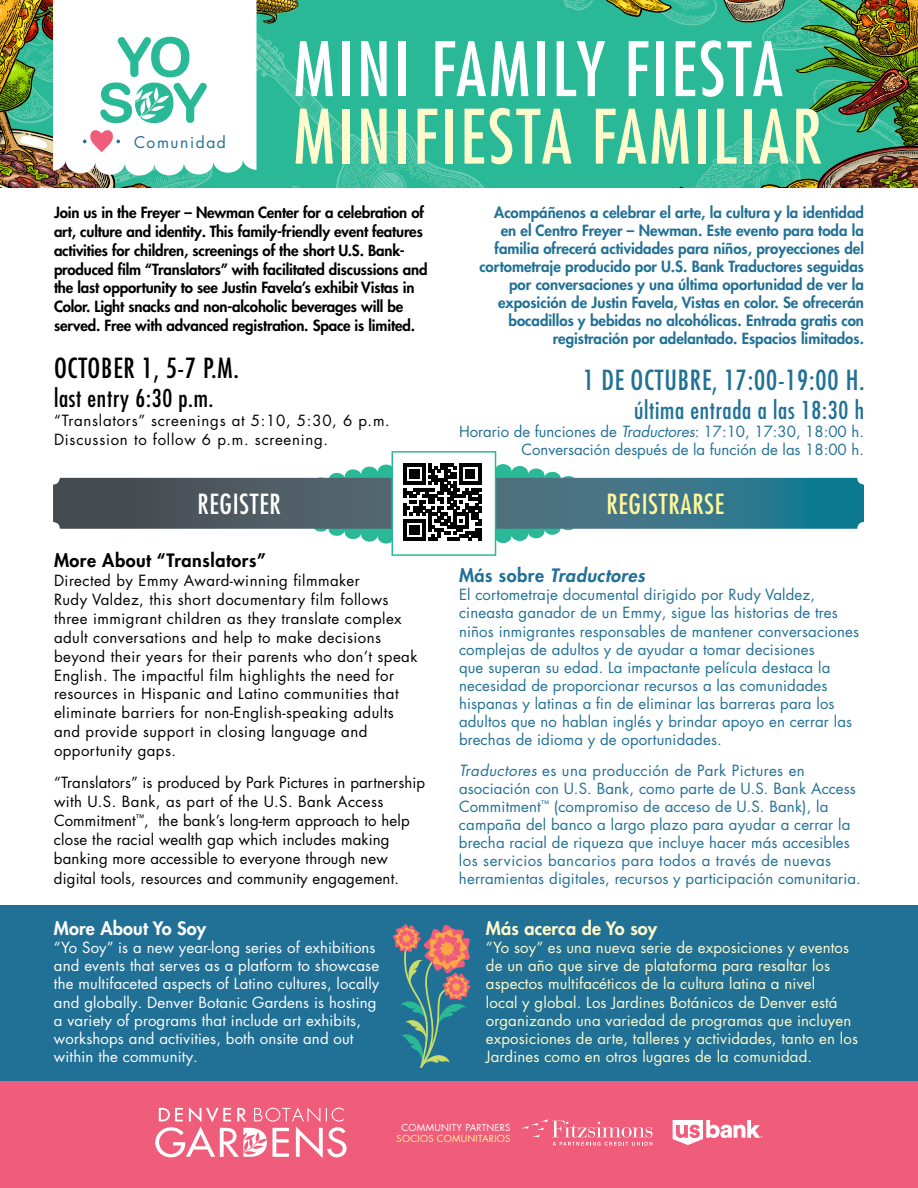
<style>
.page{position:relative;width:918px;height:1188px;background:#fff}
.page>*{position:absolute;margin:0;border:0;box-sizing:border-box;transform-origin:0 0}
.t1{font:500 condensed 72.9px "Futura LT Pro";letter-spacing:.04em;color:#fffbcc}
.t2{font:500 condensed 72.9px "Futura LT Pro";letter-spacing:.04em;color:#fff}
.t3{font:500 condensed 27px "Futura LT Pro";letter-spacing:.03em;color:#217096}
.t4{font:500 condensed 27px "Futura LT Pro";letter-spacing:.03em;color:#000}
.t5{font:500 condensed 27px "Futura LT Pro";letter-spacing:.03em;color:#fff799}
.t6{font:500 condensed 27px "Futura LT Pro";letter-spacing:.03em;color:#fff}
.t7{font:500 condensed 24px "Futura LT Pro";letter-spacing:.03em;color:#217096}
.t8{font:500 condensed 24px "Futura LT Pro";letter-spacing:.03em;color:#000}
.t9{font:800 18px "Futura LT Pro";letter-spacing:.03em;color:#000}
.t10{font:italic 800 18px "Futura LT Pro";letter-spacing:.03em;color:#217096}
.t11{font:800 18px "Futura LT Pro";letter-spacing:.01em;color:#fffbcc}
.t12{font:800 18px "Futura LT Pro";letter-spacing:.01em;color:#fff}
.t13{font:15.75px "Futura LT Pro";letter-spacing:.1em;color:#217096}
.t14{font:15px/18px "Futura LT Pro";letter-spacing:.01em;color:#217096}
.t15{font:15px/18.9px "Futura LT Pro";letter-spacing:.03em;color:#000}
.t16{font:800 15px/18px "Futura LT Pro";color:#217096;text-align:right}
.t17{font:800 15px/18.9px "Futura LT Pro";letter-spacing:-.01em;color:#000}
.t18{font:15px/18.1px "Futura LT Pro";letter-spacing:.01em;color:#fffbcc}
.t19{font:15px/18.1px "Futura LT Pro";letter-spacing:.01em;color:#fff}
.t20{font:15px/18.9px "Futura LT Pro";letter-spacing:.01em;color:#000}
.t21{font:15px/18.9px "Futura LT Pro";letter-spacing:.05em;color:#000}
.t22{font:9.45px "Futura LT Pro";letter-spacing:.03em;color:#fff799}
.t23{font:9.45px "Futura LT Pro";letter-spacing:.03em;color:#fff}
.s1{font-style:italic}
.s2{font-style:normal}
</style>
<div class="page">
<div style="left:0;top:0;width:918px;height:188px;background:#29b996"></div>
<svg style="left:563px;top:0;width:355px;height:188px"></svg>
<div style="left:0;top:1081px;width:918px;height:107px;background:#f05d7b"></div>
<svg style="left:155px;top:1107px;width:192px;height:51px"></svg>
<svg style="left:521px;top:1119px;width:132px;height:27px"></svg>
<svg style="left:673px;top:1120px;width:90px;height:25px"></svg>
<div style="left:0;top:905px;width:918px;height:176px;background:#217096"></div>
<svg style="left:0;top:0;width:485px;height:188px"></svg>
<svg style="left:393px;top:924px;width:78px;height:144px"></svg>
<svg style="left:53px;top:461px;width:811px;height:85px"></svg>
<div style="left:392px;top:451px;width:104px;height:105px;border:2px solid #29b996"></div>
<p class="t13" style="left:134px;top:131px;width:94px">Comunidad</p>
<h1 class="t2" style="left:294px;top:19px;width:491px">MINI FAMILY FIESTA</h1>
<h1 class="t1" style="left:294px;top:87px;width:530px">MINIFIESTA FAMILIAR</h1>
<p class="t17" style="left:54px;top:202px;width:375px">Join us in the Freyer – Newman Center for a celebration of art, culture and identity. This family-friendly event features activities for children, screenings of the short U.S. Bank&shy;produced film “Translators” with facilitated discussions and the last opportunity to see Justin Favela’s exhibit Vistas in Color. Light snacks and non-alcoholic beverages will be served. Free with advanced registration. Space is limited.</p>
<h2 class="t4" style="left:54px;top:349px;width:187px">OCTOBER 1, 5-7 P.M.</h2>
<h3 class="t8" style="left:54px;top:382px;width:161px">last entry 6:30 p.m.</h3>
<p class="t21" style="left:54px;top:411px;width:337px">“Translators” screenings at 5:10, 5:30, 6 p.m.<br>Discussion to follow 6 p.m. screening.</p>
<p class="t16" style="left:480px;top:203px;width:386px">Acompáñenos a celebrar el arte, la cultura y la identidad en el Centro Freyer – Newman. Este evento para toda la familia ofrecerá actividades para niños, proyecciones del cortometraje producido por U.S. Bank Traductores seguidas por conversaciones y una última oportunidad de ver la exposición de Justin Favela, Vistas en color. Se ofrecerán bocadillos y bebidas no alcohólicas. Entrada gratis con registración por adelantado. Espacios limitados.</p>
<h2 class="t3" style="left:583px;top:362px;width:283px">1 DE OCTUBRE, 17:00-19:00 H.</h2>
<h3 class="t7" style="left:634px;top:394px;width:231px">última entrada a las 18:30 h</h3>
<p class="t14" style="left:459px;top:422px;width:406px;text-align:right">Horario de funciones de <span class="s1">Traductores</span>: 17:10, 17:30, 18:00 h.<br>Conversación después de la función de las 18:00 h.</p>
<h2 class="t6" style="left:197px;top:486px;width:85px">REGISTER</h2>
<h2 class="t5" style="left:606px;top:486px;width:119px">REGISTRARSE</h2>
<p class="t9" style="left:54px;top:547px;width:213px">More About “Translators”</p>
<p class="t15" style="left:54px;top:571px;width:365px">Directed by Emmy Award-winning filmmaker<br>Rudy Valdez, this short documentary film follows three immigrant children as they translate complex adult conversations and help to make decisions beyond their years for their parents who don’t speak English. The impactful film highlights the need for resources in Hispanic and Latino communities that eliminate barriers for non-English-speaking adults and provide support in closing language and opportunity gaps.</p>
<p class="t20" style="left:54px;top:773px;width:373px">“Translators” is produced by Park Pictures in partnership with U.S. Bank, as part of the U.S. Bank Access Commitment<sup>™</sup>, the bank’s long-term approach to help close the racial wealth gap which includes making banking more accessible to everyone through new</p>
<p class="t20" style="left:54px;top:869px;width:347px">digital tools, resources and community engagement.</p>
<p class="t12" style="left:54px;top:915px;width:154px">More About Yo Soy</p>
<p class="t19" style="left:54px;top:938px;width:327px">“Yo Soy” is a new year-long series of exhibitions and events that serves as a platform to showcase the multifaceted aspects of Latino cultures, locally and globally. Denver Botanic Gardens is hosting a variety of programs that include art exhibits, workshops and activities, both onsite and out within the community.</p>
<p class="t10" style="left:459px;top:562px;width:187px"><span class="s2">Más sobre</span> Traductores</p>
<p class="t14" style="left:459px;top:586px;width:402px">El cortometraje documental dirigido por Rudy Valdez, cineasta ganador de un Emmy, sigue las historias de tres niños inmigrantes responsables de mantener conversaciones complejas de adultos y de ayudar a tomar decisiones<br>que superan su edad. La impactante película destaca la necesidad de proporcionar recursos a las comunidades hispanas y latinas a fin de eliminar las barreras para los adultos que no hablan inglés y brindar apoyo en cerrar las brechas de idioma y de oportunidades.</p>
<p class="t14" style="left:459px;top:762px;width:403px"><span class="s1">Traductores</span> es una producción de Park Pictures en asociación con U.S. Bank, como parte de U.S. Bank Access Commitment<sup>™</sup> (compromiso de acceso de U.S. Bank), la campaña del banco a largo plazo para ayudar a cerrar la brecha racial de riqueza que incluye hacer más accesibles los servicios bancarios para todos a través de nuevas herramientas digitales, recursos y participación comunitaria.</p>
<p class="t11" style="left:486px;top:915px;width:173px">Más acerca de Yo soy</p>
<p class="t18" style="left:486px;top:938px;width:374px">“Yo soy” es una nueva serie de exposiciones y eventos de un año que sirve de plataforma para resaltar los aspectos multifacéticos de la cultura latina a nivel<br>local y global. Los Jardines Botánicos de Denver está organizando una variedad de programas que incluyen exposiciones de arte, talleres y actividades, tanto en los Jardines como en otros lugares de la comunidad.</p>
<p class="t23" style="left:402px;top:1121px;width:110px">COMMUNITY PARTNERS</p>
<p class="t22" style="left:397px;top:1132px;width:115px">SOCIOS COMUNITARIOS</p>
</div>
